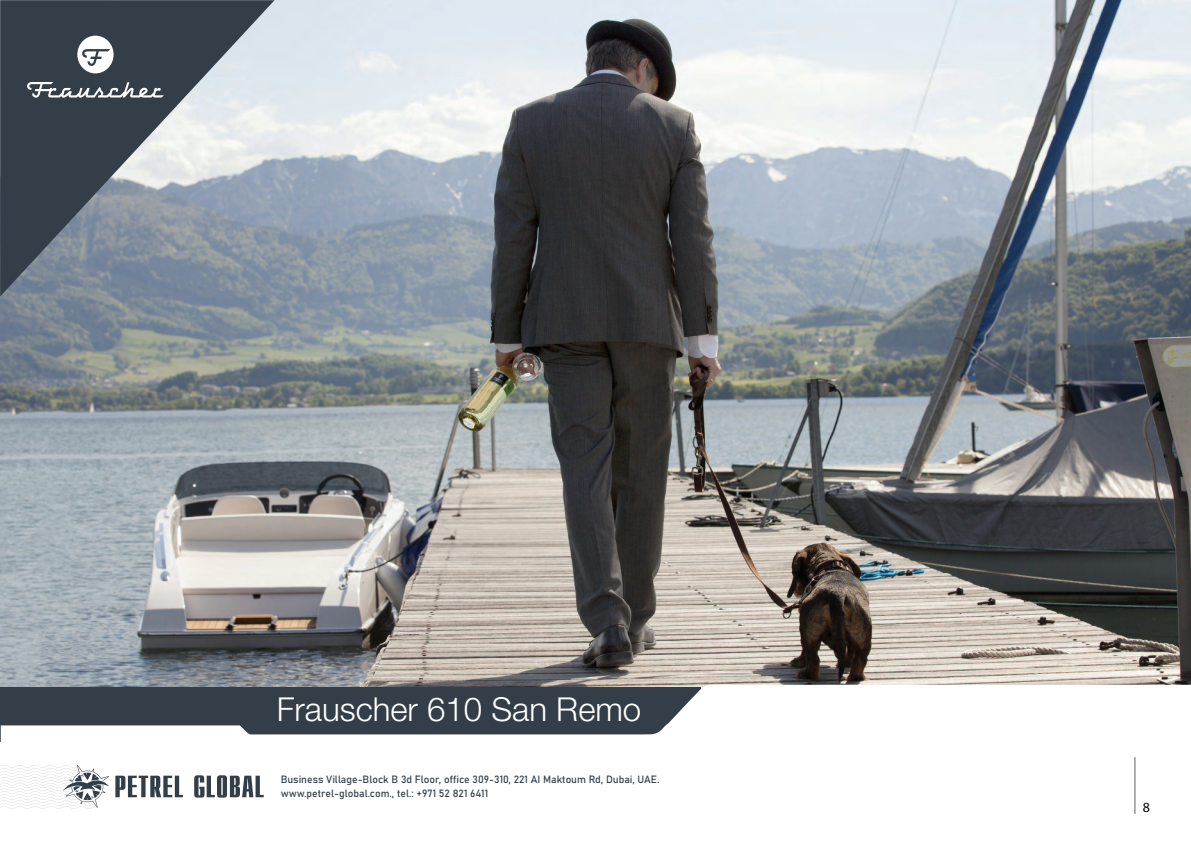
<style>
.page{position:relative;width:1191px;height:842px;background:#fff}
.page>*{position:absolute;margin:0;border:0;box-sizing:border-box;transform-origin:0 0}
.t1{font:300 33px "Helvetica Neue LT Std";color:#fff}
.t2{font:14px "Myriad Pro";color:#000}
.t3{font:10.4px/14px "Bahnschrift";color:#333e48}
</style>
<div class="page">
<img style="left:0;top:0;width:1191px;height:688px">
<div style="left:0;top:688px;width:700px;height:54px;background:#333e48"></div>
<svg style="left:626px;top:685px;width:565px;height:39px"></svg>
<svg style="left:1px;top:724px;width:1135px;height:90px"></svg>
<svg style="left:0;top:0;width:274px;height:296px;background:#707a85"></svg>
<svg style="left:77px;top:36px;width:37px;height:37px"></svg>
<svg style="left:27px;top:82px;width:137px;height:16px"></svg>
<svg style="left:115px;top:776px;width:68px;height:21px"></svg>
<svg style="left:194px;top:775px;width:70px;height:23px"></svg>
<svg style="left:0;top:765px;width:109px;height:44px"></svg>
<hr style="left:1134px;top:757px;width:1px;height:57px;background:#929498">
<h1 class="t1" style="left:277px;top:689px;width:366px">Frauscher 610 San Remo</h1>
<p class="t3" style="left:281px;top:771px;width:380px">Business Village-Block B 3d Floor, office 309-310, 221 AI Maktoum Rd, Dubai, UAE. www.petrel-global.com., tel.: +971 52 821 6411</p>
<h2 class="t2" style="left:1142px;top:799px;width:9px">8</h2>
</div>
